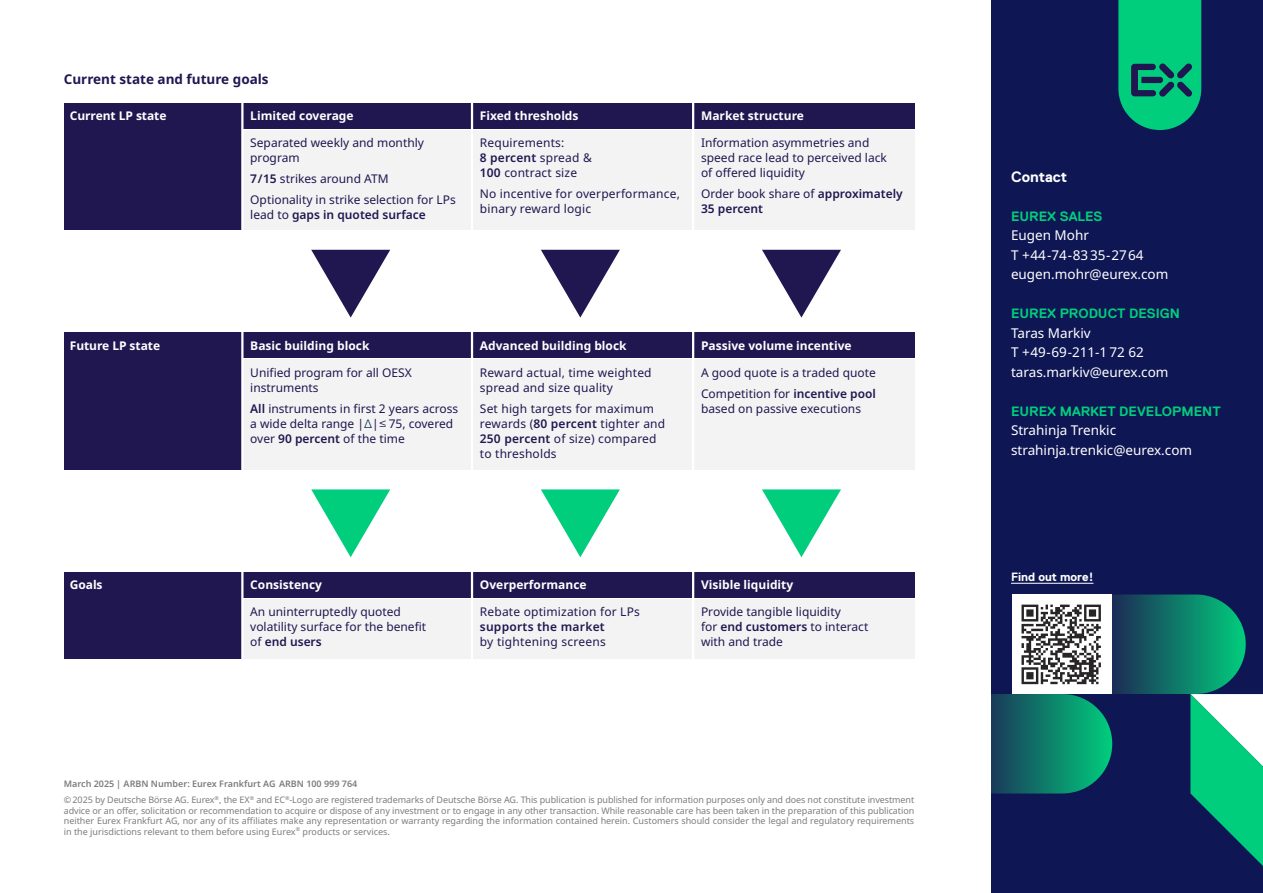
<style>
.page{position:relative;width:1263px;height:893px;background:#fff}
.page>*{position:absolute;margin:0;border:0;box-sizing:border-box;transform-origin:0 0}
.t1{font:700 15px "Replica";color:#fff}
.t2{font:13.5px/19.5px "Noto Sans";color:#fff}
.t3{font:700 13.5px "Replica";color:#00ce7d}
.t4{font:700 13.5px "Noto Sans";color:#201751}
.t5{font:12px/15px "Noto Sans";color:#201751}
.t6{font:700 12px "Noto Sans";color:#fff}
.t7{font:600 12px/15px "Noto Sans";color:#201751}
.t8{font:12px "Noto Sans";letter-spacing:.02em;color:#201751}
.t9{font:600 12px "Noto Sans";letter-spacing:.02em;color:#201751}
.t10{font:700 12px "Replica";color:#fff}
.t11{font:9px/10.5px "Noto Sans";letter-spacing:-.01em;color:#7d7c7d}
.s1{font-weight:600}
.s2{font-weight:400}
.s3{font-family:"Avenir Next";color:#0d294a}
.s4{font-family:"Avenir Next"}
</style>
<div class="page">
<div style="left:64px;top:130px;width:850px;height:100px;background:#f3f3f3"></div>
<div style="left:991px;top:0;width:272px;height:893px;background:#0e1654"></div>
<hr style="left:1011px;top:583px;width:82px;height:1px;background:#fff">
<svg style="left:991px;top:594px;width:272px;height:272px"></svg>
<svg style="left:1118px;top:0;width:83px;height:130px;background:#03af75"></svg>
<div style="left:64px;top:103px;width:850px;height:25px;background:#201751"></div>
<div style="left:64px;top:114px;width:178px;height:116px;background:#201751"></div>
<hr style="left:241px;top:99px;width:2px;height:139px;background:#fff">
<hr style="left:471px;top:99px;width:2px;height:137px;background:#fff">
<hr style="left:692px;top:99px;width:2px;height:136px;background:#fff">
<div style="left:64px;top:360px;width:850px;height:110px;background:#f3f3f3"></div>
<div style="left:64px;top:333px;width:850px;height:25px;background:#201751"></div>
<div style="left:64px;top:343px;width:178px;height:127px;background:#201751"></div>
<hr style="left:241px;top:329px;width:2px;height:147px;background:#fff">
<hr style="left:471px;top:329px;width:2px;height:147px;background:#fff">
<hr style="left:692px;top:329px;width:2px;height:149px;background:#fff">
<svg style="left:311px;top:250px;width:79px;height:68px"></svg>
<svg style="left:541px;top:250px;width:79px;height:68px"></svg>
<svg style="left:762px;top:250px;width:79px;height:68px"></svg>
<div style="left:64px;top:599px;width:850px;height:60px;background:#f3f3f3"></div>
<div style="left:64px;top:572px;width:850px;height:26px;background:#201751"></div>
<div style="left:64px;top:572px;width:178px;height:87px;background:#201751"></div>
<hr style="left:241px;top:568px;width:2px;height:131px;background:#fff">
<hr style="left:471px;top:568px;width:2px;height:131px;background:#fff">
<hr style="left:692px;top:568px;width:2px;height:131px;background:#fff">
<svg style="left:311px;top:489px;width:79px;height:68px"></svg>
<svg style="left:541px;top:489px;width:79px;height:68px"></svg>
<svg style="left:762px;top:489px;width:79px;height:68px"></svg>
<p class="t4" style="left:64px;top:70px;width:206px">Current state and future goals</p>
<p class="t6" style="left:70px;top:107px;width:98px">Current LP state</p>
<p class="t6" style="left:250px;top:107px;width:105px">Limited coverage</p>
<p class="t5" style="left:250px;top:135px;width:175px">Separated weekly and monthly program</p>
<p class="t5" style="left:250px;top:168px;width:207px;line-height:21px"><span class="s1">7/15</span> strikes around ATM<br>Optionality in strike selection for LPs</p>
<p class="t7" style="left:250px;top:207px;width:177px"><span class="s2">lead to</span> gaps in quoted surface</p>
<p class="t6" style="left:480px;top:107px;width:100px">Fixed thresholds</p>
<p class="t5" style="left:480px;top:135px;width:113px">Requirements:<br><span class="s1">8 percent</span> spread &amp;<br><span class="s1">100</span> contract size</p>
<p class="t5" style="left:480px;top:186px;width:201px">No incentive for overperformance, binary reward logic</p>
<p class="t6" style="left:701px;top:107px;width:104px">Market structure</p>
<p class="t5" style="left:701px;top:135px;width:187px">Information asymmetries and speed race lead to perceived lack of offered liquidity</p>
<p class="t7" style="left:701px;top:186px;width:203px"><span class="s2">Order book share of</span> approximately<br>35 percent</p>
<p class="t6" style="left:70px;top:337px;width:92px">Future LP state</p>
<p class="t6" style="left:250px;top:337px;width:121px">Basic building block</p>
<p class="t5" style="left:250px;top:365px;width:163px">Unified program for all OESX instruments</p>
<p class="t5" style="left:250px;top:401px;width:210px"><span class="s1">All</span> instruments in first 2 years across a wide delta range |<span class="s3">∆</span>|<span class="s4">≤</span>75, covered over <span class="s1">90 percent</span> of the time</p>
<p class="t6" style="left:480px;top:337px;width:148px">Advanced building block</p>
<p class="t5" style="left:480px;top:365px;width:173px">Reward actual, time weighted spread and size quality</p>
<p class="t5" style="left:480px;top:401px;width:187px">Set high targets for maximum rewards (<span class="s1">80 percent</span> tighter and<br><span class="s1">250 percent</span> of size) compared to thresholds</p>
<p class="t6" style="left:701px;top:337px;width:152px">Passive volume incentive</p>
<p class="t5" style="left:701px;top:362px;width:176px;line-height:21px">A good quote is a traded quote<br>Competition for <span class="s1">incentive pool</span></p>
<p class="t5" style="left:701px;top:401px;width:162px">based on passive executions</p>
<p class="t6" style="left:70px;top:576px;width:34px">Goals</p>
<p class="t6" style="left:250px;top:576px;width:73px">Consistency</p>
<p class="t5" style="left:250px;top:605px;width:177px">An uninterruptedly quoted volatility surface for the benefit of <span class="s1">end users</span></p>
<p class="t6" style="left:480px;top:576px;width:108px">Overperformance</p>
<p class="t5" style="left:480px;top:605px;width:161px">Rebate optimization for LPs</p>
<p class="t9" style="left:480px;top:618px;width:126px">supports the market</p>
<p class="t8" style="left:480px;top:633px;width:127px">by tightening screens</p>
<p class="t6" style="left:701px;top:576px;width:94px">Visible liquidity</p>
<p class="t5" style="left:701px;top:605px;width:169px">Provide tangible liquidity<br>for <span class="s1">end customers</span> to interact with and trade</p>
<p class="t11" style="left:64px;top:776px;width:852px;line-height:16.5px"><span class="s1">March 2025 | ARBN Number: Eurex Frankfurt AG ARBN 100 999 764<br></span>© 2025 by Deutsche Börse AG. Eurex<sup>®</sup>, the EX<sup>®</sup> and EC<sup>®</sup>-Logo are registered trademarks of Deutsche Börse AG. This publication is published for information purposes only and does not constitute investment</p>
<p class="t11" style="left:64px;top:806px;width:852px;text-align:justify">advice or an offer, solicitation or recommendation to acquire or dispose of any investment or to engage in any other transaction. While reasonable care has been taken in the preparation of this publication neither Eurex Frankfurt AG, nor any of its affiliates make any representation or warranty regarding the information contained herein. Customers should consider the legal and regulatory requirements in the jurisdictions relevant to them before using Eurex<sup>®</sup> products or services.</p>
<p class="t1" style="left:1011px;top:168px;width:58px">Contact</p>
<p class="t3" style="left:1011px;top:208px;width:93px">EUREX SALES</p>
<p class="t2" style="left:1011px;top:226px;width:159px">Eugen Mohr<br>T +44-74-8335-2764 eugen.mohr@eurex.com</p>
<p class="t3" style="left:1011px;top:306px;width:171px">EUREX PRODUCT DESIGN</p>
<p class="t2" style="left:1011px;top:323px;width:159px">Taras Markiv<br>T +49-69-211-1 72 62 taras.markiv@eurex.com</p>
<p class="t3" style="left:1011px;top:403px;width:211px">EUREX MARKET DEVELOPMENT</p>
<p class="t2" style="left:1011px;top:421px;width:183px">Strahinja Trenkic strahinja.trenkic@eurex.com</p>
<p class="t10" style="left:1011px;top:571px;width:84px">Find out more!</p>
</div>
